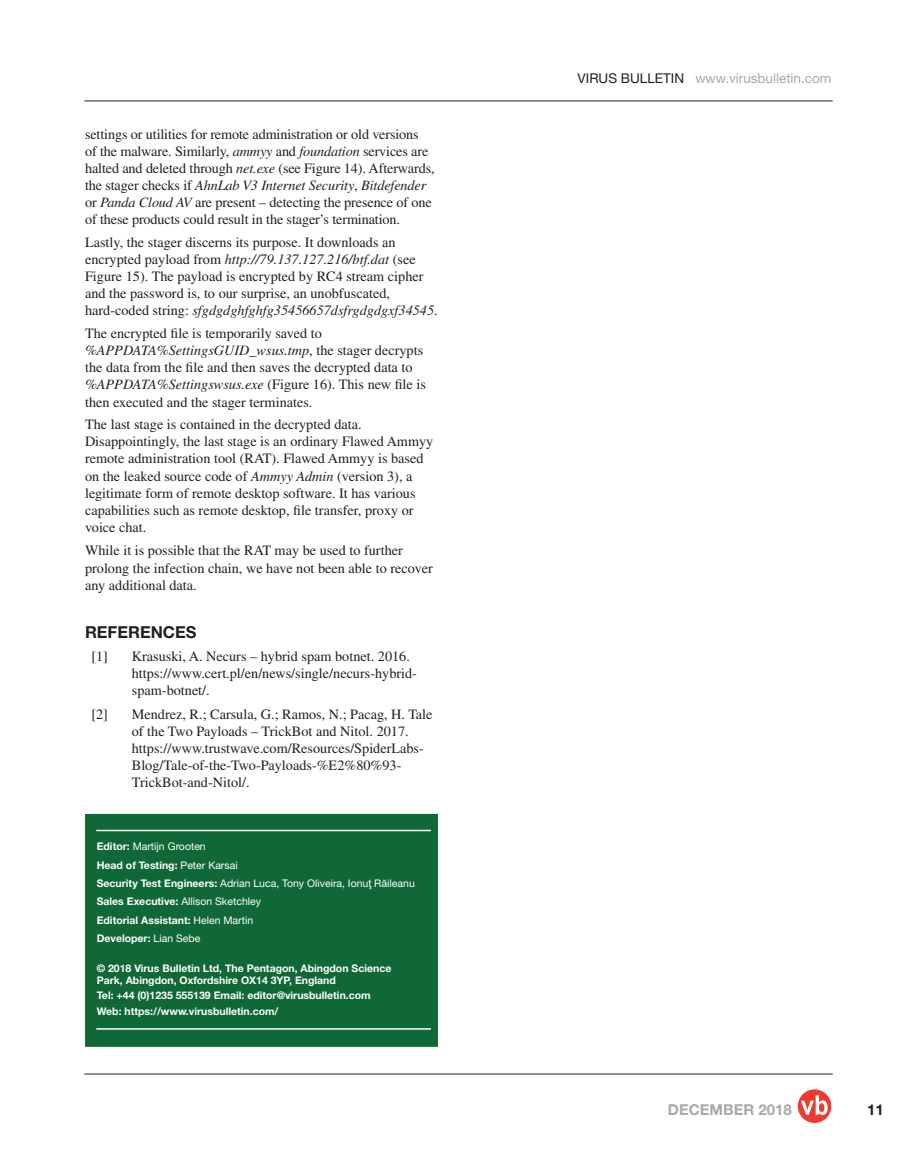
<style>
.page{position:relative;width:918px;height:1166px;background:#fff}
.page>*{position:absolute;margin:0;border:0;box-sizing:border-box;transform-origin:0 0}
.t1{font:700 16.5px "Helvetica Neue";color:#231f20}
.t2{font:700 15px "Helvetica Neue";color:#a8a9ad}
.t3{font:700 15px "Helvetica Neue";color:#231f20}
.t4{font:14.25px/17.1px "Times";color:#231f20}
.t5{font:13.5px "Helvetica Neue";color:#a8a9ad}
.t6{font:10.5px/18.3px "Helvetica Neue";color:#fff}
.t7{font:700 10.5px/12.6px "Helvetica Neue";color:#fff}
.s1{font-style:italic}
.s2{font-weight:700}
.s3{font-family:"Arial"}
.s4{color:#231f20}
</style>
<div class="page">
<div style="left:798px;top:1089px;width:33px;height:33px;background:#ee3b32;border-radius:50%"></div>
<svg style="left:801px;top:1095px;width:27px;height:19px"></svg>
<hr style="left:84px;top:1073px;width:749px;height:1px;background:#231f20">
<hr style="left:84px;top:101px;width:749px;height:1px;background:#231f20">
<div style="left:86px;top:814px;width:351px;height:231px;background:#0f6836"></div>
<div style="left:85px;top:813px;width:353px;height:233px;border:2px solid #0f6836"></div>
<hr style="left:96px;top:1027px;width:335px;height:2px;background:#fff">
<hr style="left:96px;top:829px;width:335px;height:2px;background:#fff">
<p class="t4" style="left:85px;top:127px;width:351px">settings or utilities for remote administration or old versions<br>of the malware. Similarly, <span class="s1">ammyy</span> and <span class="s1">foundation</span> services are halted and deleted through <span class="s1">net.exe</span> (see Figure 14). Afterwards, the stager checks if <span class="s1">AhnLab V3 Internet Security</span>, <span class="s1">Bitdefender </span>or <span class="s1">Panda Cloud AV</span> are present – detecting the presence of one of these products could result in the stager’s termination.</p>
<p class="t4" style="left:85px;top:235px;width:354px">Lastly, the stager discerns its purpose. It downloads an encrypted payload from <span class="s1">http://79.137.127.216/btf.dat</span> (see Figure 15). The payload is encrypted by RC4 stream cipher and the password is, to our surprise, an unobfuscated, hard-coded string: <span class="s1">sfgdgdghfghfg35456657dsfrgdgdgxf34545</span>.</p>
<p class="t4" style="left:85px;top:326px;width:342px">The encrypted file is temporarily saved to <span class="s1">%APPDATA%SettingsGUID_wsus.tmp</span>, the stager decrypts the data from the file and then saves the decrypted data to <span class="s1">%APPDATA%Settingswsus.exe</span> (Figure 16). This new file is then executed and the stager terminates.</p>
<p class="t4" style="left:85px;top:417px;width:350px">The last stage is contained in the decrypted data.<br>Disappointingly, the last stage is an ordinary Flawed Ammyy remote administration tool (RAT). Flawed Ammyy is based on the leaked source code of <span class="s1">Ammyy Admin</span> (version 3), a legitimate form of remote desktop software. It has various capabilities such as remote desktop, file transfer, proxy or voice chat.</p>
<p class="t4" style="left:85px;top:543px;width:349px">While it is possible that the RAT may be used to further prolong the infection chain, we have not been able to recover any additional data.</p>
<p class="t1" style="left:85px;top:625px;width:113px">REFERENCES</p>
<p class="t4" style="left:91px;top:649px;width:18px">[1]</p>
<p class="t4" style="left:132px;top:649px;width:287px">Krasuski, A. Necurs – hybrid spam botnet. 2016. https://www.cert.pl/en/news/single/necurs-hybrid&shy;spam-botnet/.</p>
<p class="t4" style="left:91px;top:706px;width:18px">[2]</p>
<p class="t4" style="left:132px;top:706px;width:302px">Mendrez, R.; Carsula, G.; Ramos, N.; Pacag, H. Tale of the Two Payloads – TrickBot and Nitol. 2017. https://www.trustwave.com/Resources/SpiderLabs-Blog/Tale-of-the-Two-Payloads-%E2%80%93- TrickBot-and-Nitol/.</p>
<p class="t6" style="left:97px;top:838px;width:320px"><span class="s2">Editor:</span> Martijn Grooten<br><span class="s2">Head of Testing:</span> Peter Karsai<br><span class="s2">Security Test Engineers:</span> Adrian Luca, Tony Oliveira, Ionu<span class="s3">ţ</span> R<span class="s3">ă</span>ileanu <span class="s2">Sales Executive:</span> Allison Sketchley<br><span class="s2">Editorial Assistant:</span> Helen Martin<br><span class="s2">Developer:</span> Lian Sebe</p>
<p class="t7" style="left:97px;top:962px;width:296px">© 2018 Virus Bulletin Ltd, The Pentagon, Abingdon Science<br>Park, Abingdon, Oxfordshire OX14 3YP, England</p>
<p class="t7" style="left:97px;top:988px;width:276px;line-height:15.1px">Tel: +44 (0)1235 555139 Email: editor@virusbulletin.com<br>Web: https://www.virusbulletin.com/</p>
<p class="t5" style="left:578px;top:73px;width:255px"><span class="s4">VIRUS BULLETIN</span> www.virusbulletin.com</p>
<p class="t2" style="left:668px;top:1103px;width:125px">DECEMBER 2018</p>
<p class="t3" style="left:867px;top:1103px;width:18px">11</p>
</div>
